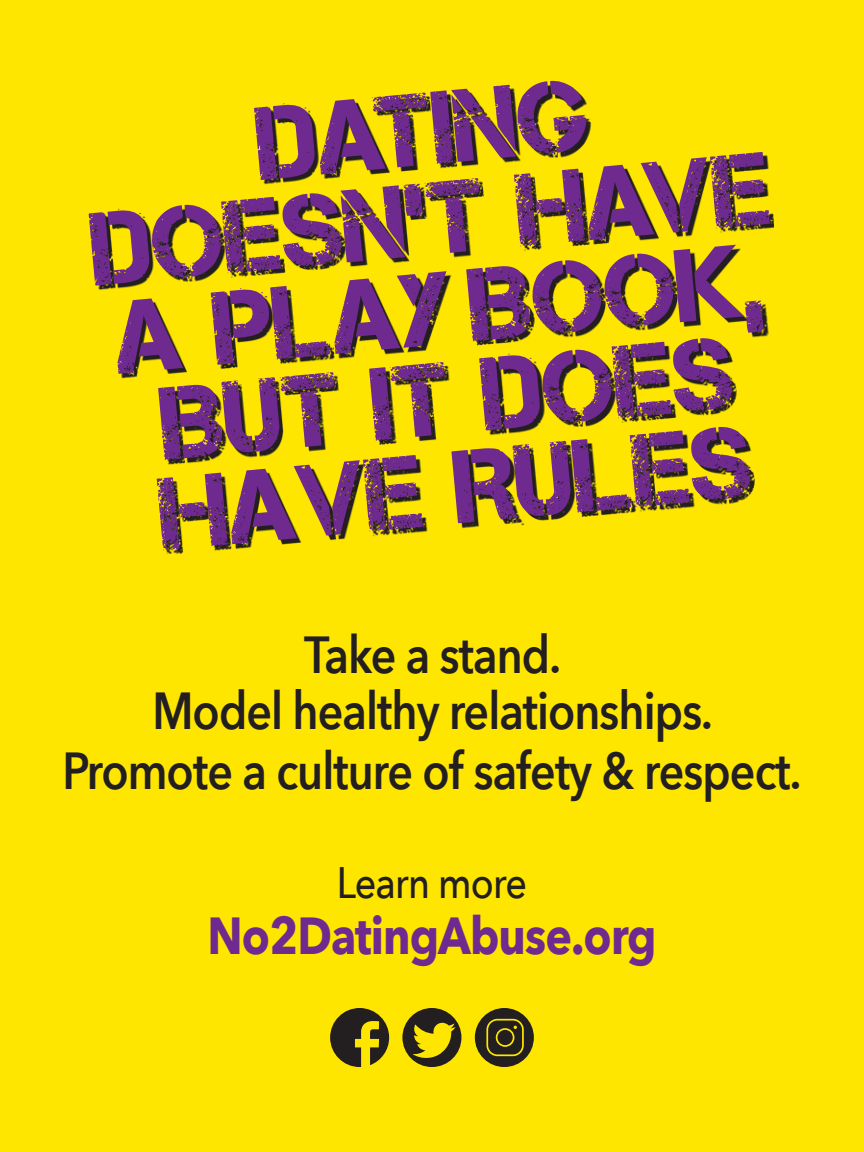
<style>
.page{position:relative;width:864px;height:1152px;background:#ffe601}
.page>*{position:absolute;margin:0;border:0;box-sizing:border-box;transform-origin:0 0}
.t1{font:102.8px/90px "Captureit";color:#6e2a8e;text-align:center}
.t2{font:600 52px/58px "Avenir Next";letter-spacing:-.02em;color:#231f20;text-align:center;scale:.86 1}
.t3{font:700 52px "Avenir Next";letter-spacing:-.02em;color:#6e2a8e;scale:.86 1}
.t4{font:500 44px "Avenir Next";letter-spacing:-.02em;color:#231f20;scale:.86 1}
</style>
<div class="page">
<svg style="left:92px;top:85px;width:682px;height:469px"></svg>
<svg style="left:330px;top:1008px;width:59px;height:59px"></svg>
<svg style="left:475px;top:1008px;width:59px;height:59px"></svg>
<div style="left:497px;top:1030px;width:16px;height:15px;background:#231f20;border-radius:50%"></div>
<svg style="left:402px;top:1008px;width:59px;height:59px"></svg>
<p class="t1" style="left:80px;top:114px;width:682px;rotate:-5deg">DATING<br>DOESN’T HAVE<br>A PLAY BOOK,<br>BUT IT DOES<br>HAVE RULES</p>
<p class="t2" style="left:62px;top:625px;width:861px">Take a stand.<br>Model healthy relationships.<br>Promote a culture of safety &amp; respect.</p>
<p class="t4" style="left:337px;top:845px;width:223px">Learn more</p>
<p class="t3" style="left:208px;top:891px;width:523px">No2DatingAbuse.org</p>
</div>
